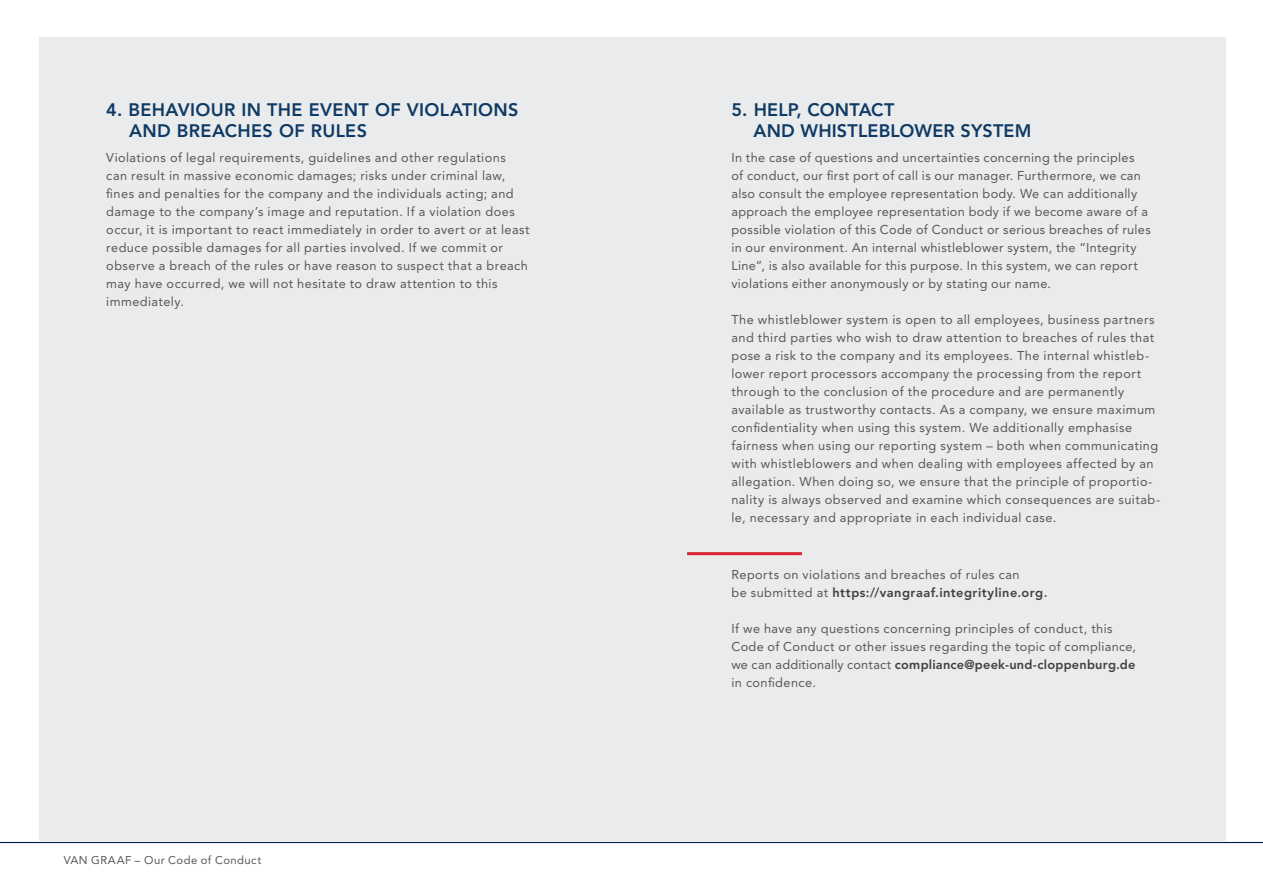
<style>
.page{position:relative;width:1263px;height:893px;background:#fff}
.page>*{position:absolute;margin:0;border:0;box-sizing:border-box;transform-origin:0 0}
.t1{font:800 18px/21px "Avenir LTCE";letter-spacing:.015em;color:#0e3a64}
.t2{font:12.75px/18px "Avenir LTCE";letter-spacing:.035em;color:#57585a}
.t3{font:11.25px "Avenir LTCE";letter-spacing:.04em;color:#57585a}
.s1{font-weight:800;color:#403f41}
.s2{font-weight:800}
</style>
<div class="page">
<div style="left:40px;top:37px;width:1186px;height:804px;background:#eaebec"></div>
<hr style="left:0;top:842px;width:1263px;height:1px;background:#001c47">
<hr style="left:687px;top:552px;width:115px;height:3px;background:#da2031">
<h1 class="t1" style="left:129px;top:100px;width:391px;text-indent:-23px">4. BEHAVIOUR IN THE EVENT OF VIOLATIONS<br>AND BREACHES OF RULES</h1>
<p class="t2" style="left:106px;top:150px;width:425px">Violations of legal requirements, guidelines and other regulations can result in massive economic damages; risks under criminal law, fines and penalties for the company and the individuals acting; and damage to the company’s image and reputation. If a violation does occur, it is important to react immediately in order to avert or at least reduce possible damages for all parties involved. If we commit or observe a breach of the rules or have reason to suspect that a breach may have occurred, we will not hesitate to draw attention to this immediately.</p>
<p class="t3" style="left:64px;top:855px;width:199px">VAN GRAAF – Our Code of Conduct</p>
<h1 class="t1" style="left:753px;top:100px;width:279px;text-indent:-22px">5. HELP, CONTACT<br>AND WHISTLEBLOWER SYSTEM</h1>
<p class="t2" style="left:731px;top:150px;width:421px">In the case of questions and uncertainties concerning the principles<br>of conduct, our first port of call is our manager. Furthermore, we can also consult the employee representation body. We can additionally approach the employee representation body if we become aware of a possible violation of this Code of Conduct or serious breaches of rules in our environment. An internal whistleblower system, the “Integrity Line”, is also available for this purpose. In this system, we can report violations either anonymously or by stating our name.</p>
<p class="t2" style="left:731px;top:312px;width:430px">The whistleblower system is open to all employees, business partners and third parties who wish to draw attention to breaches of rules that pose a risk to the company and its employees. The internal whistleb&shy;lower report processors accompany the processing from the report through to the conclusion of the procedure and are permanently available as trustworthy contacts. As a company, we ensure maximum confidentiality when using this system. We additionally emphasise fairness when using our reporting system – both when communicating with whistleblowers and when dealing with employees affected by an allegation. When doing so, we ensure that the principle of proportio&shy;nality is always observed and examine which consequences are suitab&shy;le, necessary and appropriate in each individual case.</p>
<p class="t2" style="left:731px;top:567px;width:318px">Reports on violations and breaches of rules can<br>be submitted at <span class="s1">https://vangraaf.integrityline.org</span><span class="s2">.</span></p>
<p class="t2" style="left:731px;top:621px;width:406px">If we have any questions concerning principles of conduct, this Code of Conduct or other issues regarding the topic of compliance, we can additionally contact <span class="s1">compliance@peek-und-cloppenburg.de </span>in confidence.</p>
</div>
